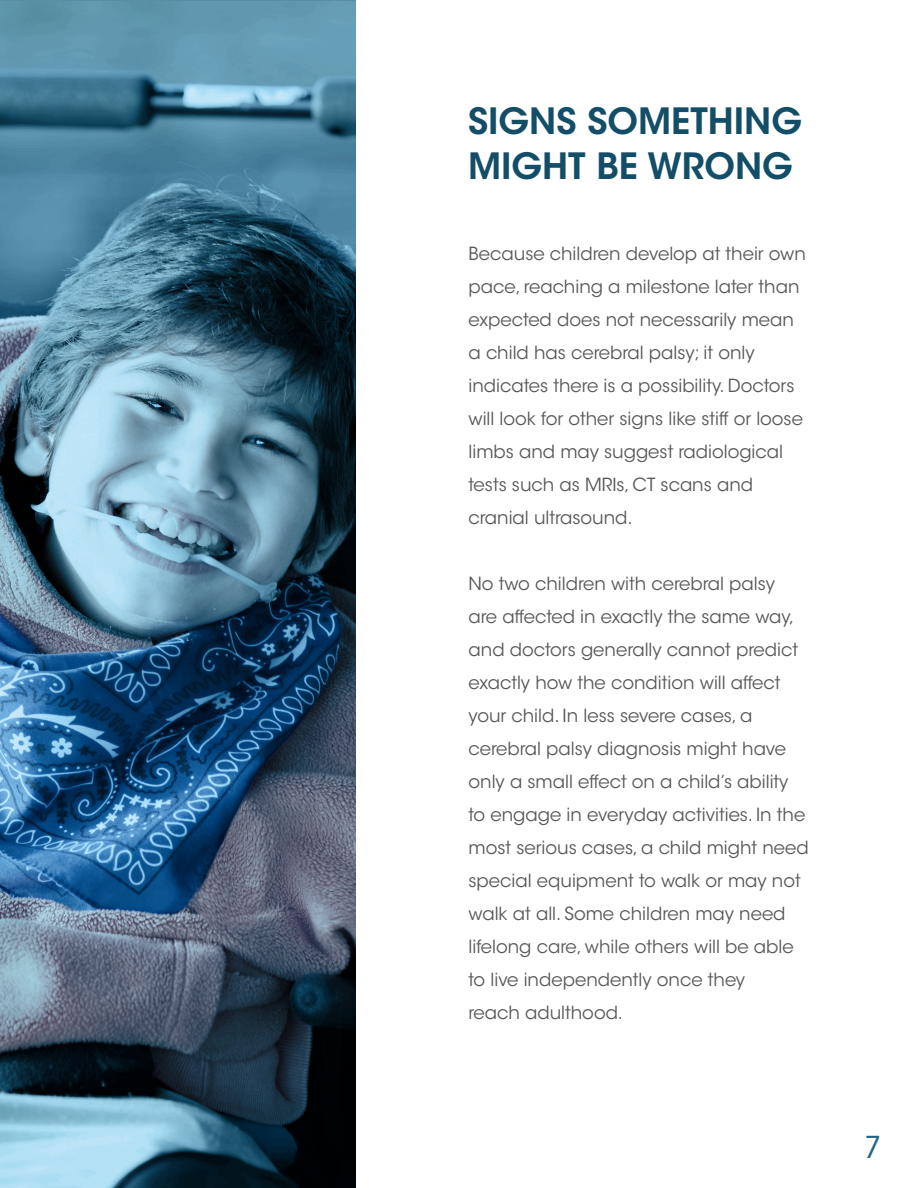
<style>
.page{position:relative;width:918px;height:1188px;background:#fff}
.page>*{position:absolute;margin:0;border:0;box-sizing:border-box;transform-origin:0 0}
.t1{font:600 36px "ITC Avant Garde Std";color:#124e67}
.t2{font:30px "ITC Avant Garde Std";color:#1c6685}
.t3{font:18px/33px "ITC Avant Garde Std";color:#57585a}
</style>
<div class="page">
<img style="left:0;top:2px;width:356px;height:1186px">
<p class="t1" style="left:468px;top:99px;width:336px">SIGNS SOMETHING</p>
<p class="t1" style="left:468px;top:144px;width:327px">MIGHT BE WRONG</p>
<p class="t3" style="left:469px;top:237px;width:339px">Because children develop at their own pace, reaching a milestone later than expected does not necessarily mean a child has cerebral palsy; it only indicates there is a possibility. Doctors will look for other signs like stiff or loose limbs and may suggest radiological tests such as MRIs, CT scans and cranial ultrasound.</p>
<p class="t3" style="left:469px;top:567px;width:342px">No two children with cerebral palsy<br>are affected in exactly the same way, and doctors generally cannot predict exactly how the condition will affect your child. In less severe cases, a cerebral palsy diagnosis might have only a small effect on a child’s ability to engage in everyday activities. In the most serious cases, a child might need special equipment to walk or may not walk at all. Some children may need lifelong care, while others will be able to live independently once they</p>
<p class="t3" style="left:469px;top:996px;width:156px">reach adulthood.</p>
<h2 class="t2" style="left:864px;top:1129px;width:19px">7</h2>
</div>
